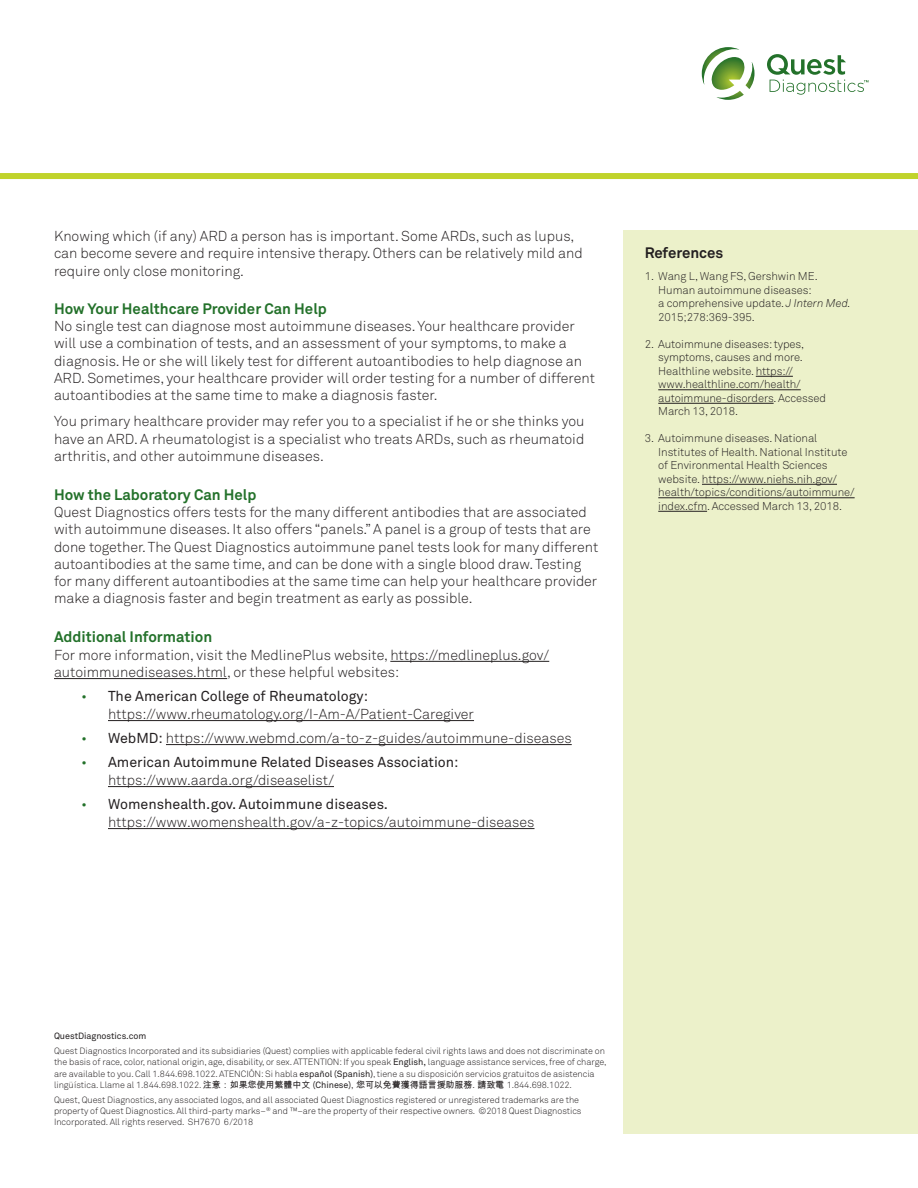
<style>
.page{position:relative;width:918px;height:1188px;background:#fff}
.page>*{position:absolute;margin:0;border:0;box-sizing:border-box;transform-origin:0 0}
.t1{font:700 15px "Akkurat Pro";color:#23712a}
.t2{font:700 15px "Akkurat Pro";letter-spacing:-.005em;color:#231f20}
.t3{font:300 14.25px/17.2px "Akkurat Pro";color:#231f20}
.t4{font:14.25px/18px "Akkurat Pro";color:#231f20}
.t5{font:300 11.25px/13.5px "Akkurat Pro";letter-spacing:-.005em;color:#231f20}
.t6{font:300 9px/11.2px "Akkurat Pro";letter-spacing:-.005em;color:#231f20}
.t7{font:9px "Akkurat Pro";letter-spacing:-.005em;color:#231f20}
.s1{color:#23712a}
.s2{font-weight:400}
.s3{font-weight:300;color:#23712a}
.s4{font-weight:300}
.s5{font-style:italic}
.s6{font-family:"Arial Unicode MS";font-weight:400}
</style>
<div class="page">
<svg style="left:0;top:70px;width:918px;height:109px"></svg>
<div style="left:623px;top:230px;width:295px;height:904px;background:#ecf1ca"></div>
<svg style="left:767px;top:54px;width:101px;height:41px"></svg>
<svg style="left:702px;top:47px;width:53px;height:53px"></svg>
<hr style="left:390px;top:661px;width:159px;height:1px;background:#231f20">
<hr style="left:54px;top:678px;width:173px;height:1px;background:#231f20">
<hr style="left:108px;top:720px;width:366px;height:1px;background:#231f20">
<hr style="left:166px;top:744px;width:406px;height:1px;background:#231f20">
<hr style="left:108px;top:786px;width:226px;height:1px;background:#231f20">
<hr style="left:108px;top:828px;width:426px;height:1px;background:#231f20">
<hr style="left:756px;top:376px;width:37px;height:1px;background:#231f20">
<hr style="left:658px;top:390px;width:143px;height:1px;background:#231f20">
<hr style="left:658px;top:403px;width:116px;height:1px;background:#231f20">
<hr style="left:702px;top:484px;width:135px;height:1px;background:#231f20">
<hr style="left:658px;top:498px;width:197px;height:1px;background:#231f20">
<hr style="left:658px;top:511px;width:49px;height:1px;background:#231f20">
<p class="t3" style="left:54px;top:228px;width:530px">Knowing which (if any) ARD a person has is important. Some ARDs, such as lupus, can become severe and require intensive therapy. Others can be relatively mild and require only close monitoring.</p>
<p class="t1" style="left:54px;top:299px;width:274px">How Your Healthcare Provider Can Help</p>
<p class="t3" style="left:54px;top:318px;width:543px">No single test can diagnose most autoimmune diseases. Your healthcare provider will use a combination of tests, and an assessment of your symptoms, to make a diagnosis. He or she will likely test for different autoantibodies to help diagnose an ARD. Sometimes, your healthcare provider will order testing for a number of different autoantibodies at the same time to make a diagnosis faster.</p>
<p class="t3" style="left:54px;top:413px;width:532px;text-align:justify">You primary healthcare provider may refer you to a specialist if he or she thinks you have an ARD. A rheumatologist is a specialist who treats ARDs, such as rheumatoid arthritis, and other autoimmune diseases.</p>
<p class="t1" style="left:54px;top:485px;width:204px">How the Laboratory Can Help</p>
<p class="t3" style="left:54px;top:504px;width:546px">Quest Diagnostics offers tests for the many different antibodies that are associated with autoimmune diseases. It also offers “panels.” A panel is a group of tests that are done together. The Quest Diagnostics autoimmune panel tests look for many different autoantibodies at the same time, and can be done with a single blood draw. Testing for many different autoantibodies at the same time can help your healthcare provider make a diagnosis faster and begin treatment as early as possible.</p>
<p class="t1" style="left:54px;top:628px;width:160px">Additional Information</p>
<p class="t3" style="left:54px;top:646px;width:497px">For more information, visit the MedlinePlus website, https://medlineplus.gov/ autoimmunediseases.html, or these helpful websites:</p>
<p class="t3" style="left:108px;top:687px;width:368px;line-height:18px;text-indent:-27px"><span class="s1">•</span> <span class="s2">The American College of Rheumatology: </span>https://www.rheumatology.org/I-Am-A/Patient-Caregiver</p>
<p class="t3" style="left:81px;top:729px;width:492px"><span class="s1">•</span> <span class="s2">WebMD:</span> https://www.webmd.com/a-to-z-guides/autoimmune-diseases</p>
<p class="t4" style="left:108px;top:753px;width:352px;text-indent:-27px"><span class="s3">•</span> American Autoimmune Related Diseases Association: <span class="s4">https://www.aarda.org/diseaselist/</span></p>
<p class="t3" style="left:108px;top:795px;width:428px;line-height:18px;text-indent:-27px"><span class="s1">•</span> <span class="s2">Womenshealth.gov. Autoimmune diseases. </span>https://www.womenshealth.gov/a-z-topics/autoimmune-diseases</p>
<p class="t2" style="left:645px;top:243px;width:80px">References</p>
<p class="t5" style="left:658px;top:270px;width:194px;text-indent:-14px">1. Wang L, Wang FS, Gershwin ME.<br>Human autoimmune diseases:<br>a comprehensive update. <span class="s5">J Intern Med.<br></span>2015;278:369-395.</p>
<p class="t5" style="left:658px;top:337px;width:169px;text-indent:-13px">2. Autoimmune diseases: types, symptoms, causes and more.<br>Healthline website. https:// www.healthline.com/health/ autoimmune-disorders. Accessed<br>March 13, 2018.</p>
<p class="t5" style="left:658px;top:432px;width:198px;text-indent:-14px">3. Autoimmune diseases. National Institutes of Health. National Institute of Environmental Health Sciences website. https://www.niehs.nih.gov/ health/topics/conditions/autoimmune/ index.cfm. Accessed March 13, 2018.</p>
<p class="t7" style="left:54px;top:1031px;width:94px">QuestDiagnostics.com</p>
<p class="t6" style="left:54px;top:1045px;width:554px">Quest Diagnostics Incorporated and its subsidiaries (Quest) complies with applicable federal civil rights laws and does not discriminate on the basis of race, color, national origin, age, disability, or sex. ATTENTION: If you speak <span class="s2">English,</span> language assistance services, free of charge, are available to you. Call 1.844.698.1022. ATENCIÓN: Si habla <span class="s2">español (Spanish)</span>, tiene a su disposición servicios gratuitos de asistencia lingüística. Llame al 1.844.698.1022. <span class="s6">注意：如果您使用繁體中文</span> <span class="s2">(Chinese)</span><span class="s6">, 您可以免費獲得語言援助服務. 請致電</span> 1.844.698.1022.</p>
<p class="t6" style="left:54px;top:1094px;width:529px">Quest, Quest Diagnostics, any associated logos, and all associated Quest Diagnostics registered or unregistered trademarks are the property of Quest Diagnostics. All third-party marks–<sup>®</sup> and ™–are the property of their respective owners. ©2018 Quest Diagnostics<br>Incorporated. All rights reserved. SH7670 6/2018</p>
</div>
